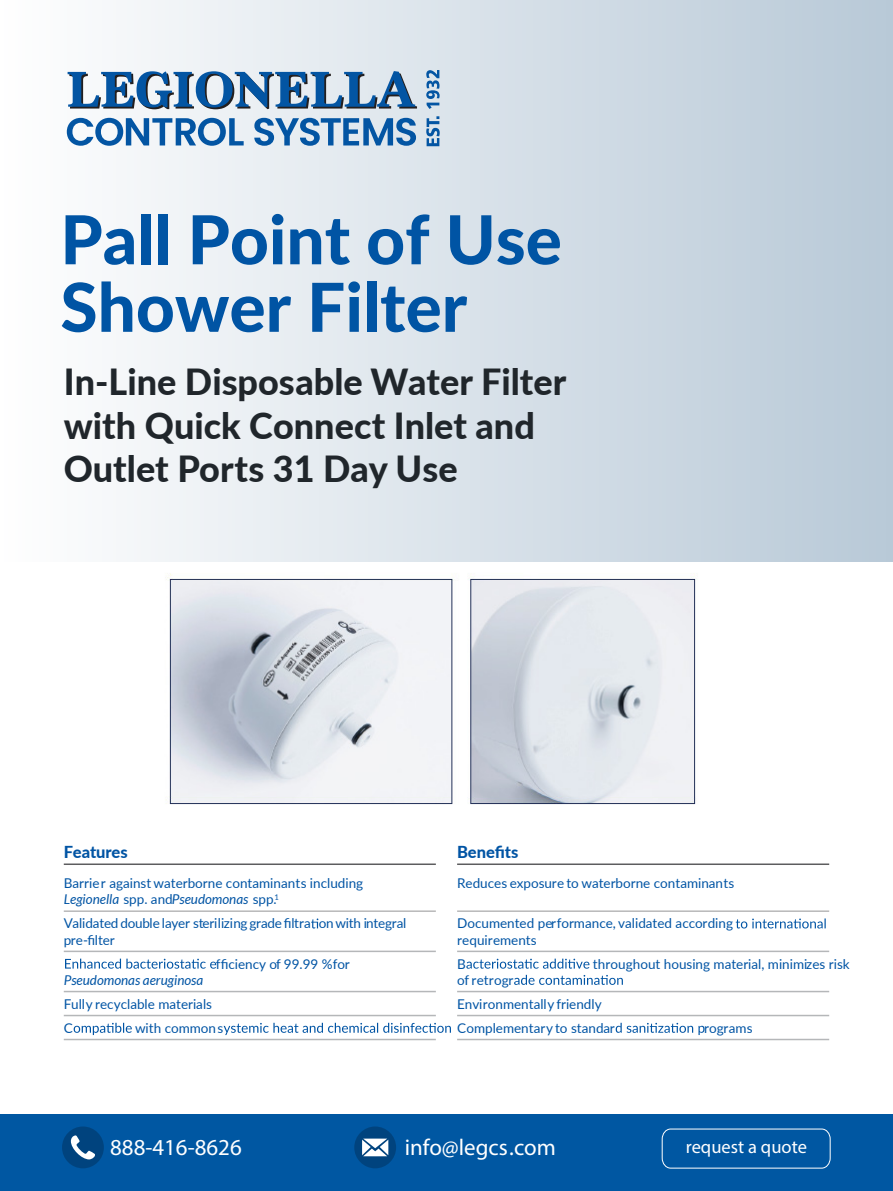
<style>
.page{position:relative;width:893px;height:1191px;background:#fff}
.page>*{position:absolute;margin:0;border:0;box-sizing:border-box;transform-origin:0 0}
.t1{font:800 67.5px/67.5px "Lato";color:#0054a4}
.t2{font:800 36px/43.2px "Lato";color:#20262b}
.t3{font:22.95px "Myriad Pro";color:#fff}
.t4{font:18.45px "Myriad Pro";color:#fff}
.t5{font:800 16.5px "Lato";letter-spacing:-.005em;color:#0054a4}
.t6{font:13.5px/24px "Lato";color:#0054a4}
.t7{font:13.5px/16.2px "Lato";letter-spacing:-.02em;color:#0054a4}
.t8{font:italic 13.5px "Lato";color:#0054a4}
.s1{font-style:italic}
</style>
<div class="page">
<div style="left:0;top:0;width:893px;height:561px;background:linear-gradient(to right,#fff,#b8c9d7)"></div>
<hr style="left:64px;top:863px;width:372px;height:2px;background:#5d5d5f">
<hr style="left:64px;top:910px;width:372px;height:2px;background:#b8b8b9">
<hr style="left:64px;top:1038px;width:372px;height:2px;background:#b5b7b9">
<hr style="left:64px;top:950px;width:372px;height:2px;background:#b5b7b9">
<hr style="left:64px;top:990px;width:372px;height:2px;background:#b5b7b9">
<hr style="left:64px;top:1014px;width:372px;height:2px;background:#b5b7b9">
<svg style="left:311px;top:918px;width:7px;height:10px"></svg>
<svg style="left:65px;top:958px;width:151px;height:10px"></svg>
<svg style="left:74px;top:1022px;width:58px;height:13px"></svg>
<svg style="left:224px;top:1022px;width:227px;height:13px"></svg>
<hr style="left:457px;top:863px;width:372px;height:2px;background:#5d5d5f">
<hr style="left:457px;top:910px;width:372px;height:2px;background:#b8b8b9">
<hr style="left:457px;top:1038px;width:372px;height:2px;background:#b5b7b9">
<hr style="left:457px;top:950px;width:372px;height:2px;background:#b5b7b9">
<hr style="left:457px;top:990px;width:372px;height:2px;background:#b5b7b9">
<hr style="left:457px;top:1014px;width:372px;height:2px;background:#b5b7b9">
<svg style="left:736px;top:918px;width:90px;height:10px"></svg>
<svg style="left:466px;top:958px;width:123px;height:10px"></svg>
<svg style="left:514px;top:974px;width:109px;height:11px"></svg>
<svg style="left:616px;top:1022px;width:88px;height:13px"></svg>
<img style="left:165px;top:573px;width:532px;height:232px">
<svg style="left:426px;top:70px;width:14px;height:76px"></svg>
<svg style="left:67px;top:118px;width:177px;height:28px"></svg>
<svg style="left:254px;top:118px;width:162px;height:28px"></svg>
<svg style="left:68px;top:71px;width:349px;height:38px"></svg>
<div style="left:0;top:1114px;width:893px;height:76px;background:#0057a2"></div>
<div style="left:62px;top:1126px;width:42px;height:42px;background:#00437e;border-radius:50%"></div>
<svg style="left:354px;top:1126px;width:42px;height:42px"></svg>
<svg style="left:362px;top:1137px;width:29px;height:19px"></svg>
<svg style="left:661px;top:1128px;width:170px;height:41px"></svg>
<svg style="left:71px;top:1135px;width:24px;height:24px"></svg>
<h1 class="t1" style="left:60px;top:203px;width:503px">Pall Point of Use<br>Shower Filter</h1>
<h2 class="t2" style="left:64px;top:359px;width:504px">In-Line Disposable Water Filter with Quick Connect Inlet and<br>Outlet Ports 31 Day Use</h2>
<p class="t5" style="left:64px;top:839px;width:65px">Features</p>
<p class="t6" style="left:64px;top:874px;width:301px;line-height:16.2px">Barrier against waterborne contaminants including<br><span class="s1">Legionella</span> spp. and <span class="s1">Pseudomonas</span> spp.<sup>1</sup></p>
<p class="t7" style="left:64px;top:914px;width:344px">Validated double layer sterilizing grade filtra on with integral pre-filter</p>
<p class="t6" style="left:216px;top:951px;width:135px">fficiency of 99.99 % for</p>
<p class="t8" style="left:64px;top:972px;width:141px">Pseudomonas aeruginosa</p>
<p class="t6" style="left:64px;top:991px;width:150px">Fully recyclable materials<br>C</p>
<p class="t6" style="left:135px;top:1015px;width:90px">with common s</p>
<p class="t5" style="left:457px;top:839px;width:63px">Benefits</p>
<p class="t6" style="left:457px;top:870px;width:279px">Reduces exposure to waterborne contaminants</p>
<p class="t6" style="left:457px;top:914px;width:277px;line-height:16.2px">Documented performance, validated according requirements</p>
<p class="t6" style="left:457px;top:951px;width:10px">B</p>
<p class="t6" style="left:593px;top:951px;width:258px">throughout housing material, minimizes risk</p>
<p class="t6" style="left:457px;top:967px;width:159px">of retrogr<br>Environmentally friendly<br>Complementary to standar</p>
<p class="t6" style="left:704px;top:1015px;width:50px">rograms</p>
<h3 class="t3" style="left:110px;top:1132px;width:133px">888-416-8626</h3>
<h3 class="t3" style="left:405px;top:1132px;width:152px">info@legcs.com</h3>
<h3 class="t4" style="left:686px;top:1135px;width:123px">request a quote</h3>
<h3 class="t4" style="left:688px;top:1134px;width:123px">request a quote</h3>
</div>
